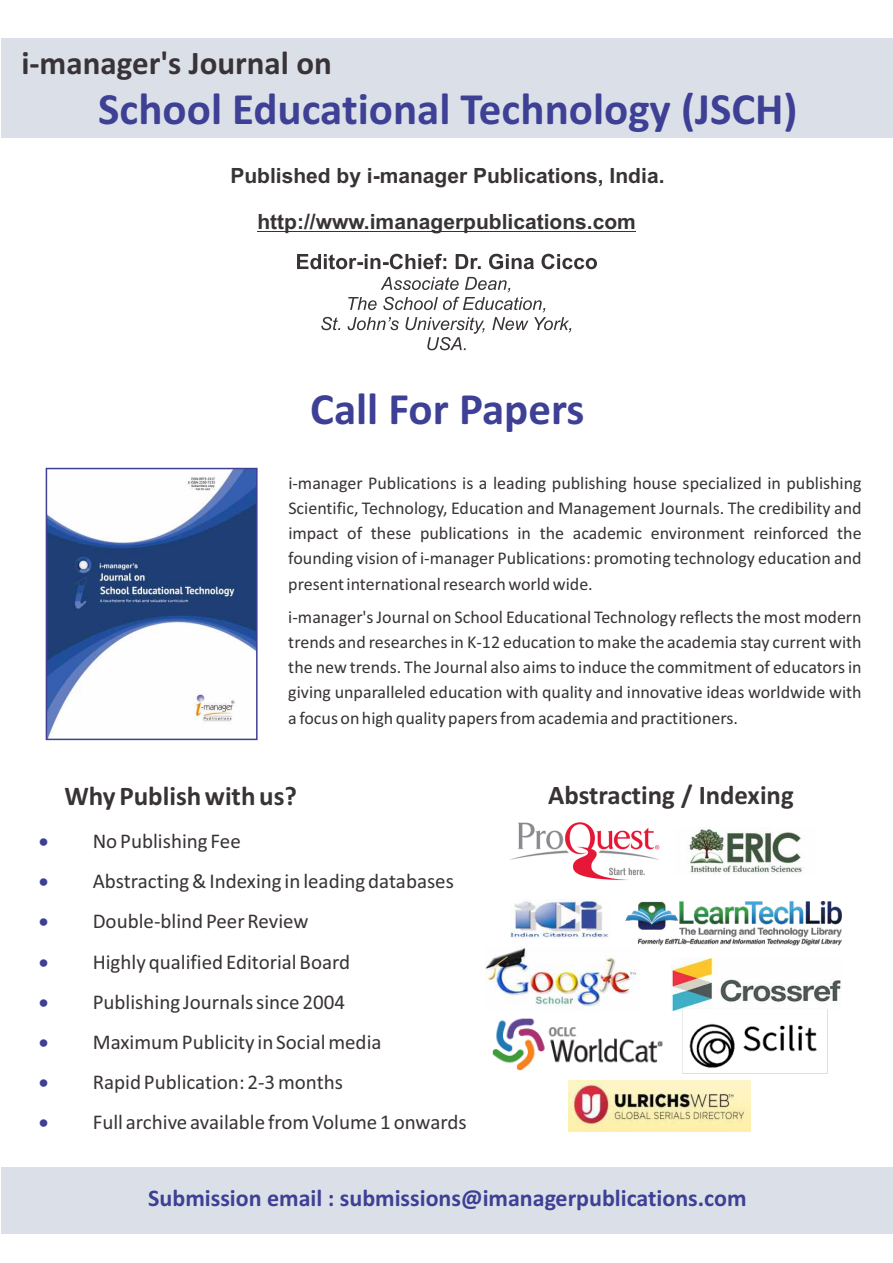
<style>
.page{position:relative;width:893px;height:1263px;background:#fff}
.page>*{position:absolute;margin:0;border:0;box-sizing:border-box;transform-origin:0 0}
.t1{font:700 45px "Calibri";color:#3d4094}
.t2{font:700 33px "Calibri";color:#383336}
.t3{font:700 27px "Calibri";color:#383336}
.t4{font:700 26.85px "Calibri";color:#383336}
.t5{font:700 24px "Calibri";color:#3d4094}
.t6{font:21px "Calibri";color:#383336}
.t7{font:700 21px/45.6px "Arial";color:#383336;text-align:center}
.t8{font:18px/25.2px "Calibri";color:#383336;text-align:justify}
.s1{color:#3d4094}
</style>
<div class="page">
<img style="left:510px;top:822px;width:150px;height:59px">
<div style="left:1px;top:38px;width:891px;height:99px;background:#dbe0e8"></div>
<hr style="left:257px;top:231px;width:379px;height:1px;background:#383336">
<svg style="left:297px;top:254px;width:300px;height:96px"></svg>
<img style="left:486px;top:947px;width:151px;height:60px">
<img style="left:672px;top:958px;width:169px;height:52px">
<img style="left:626px;top:901px;width:216px;height:49px">
<img style="left:511px;top:899px;width:98px;height:39px">
<img style="left:492px;top:1018px;width:171px;height:52px">
<div style="left:1px;top:1167px;width:891px;height:67px;background:#dbe0e8"></div>
<img style="left:689px;top:827px;width:115px;height:46px">
<img style="left:680px;top:1006px;width:151px;height:68px">
<img style="left:49px;top:471px;width:206px;height:265px">
<div style="left:46px;top:468px;width:212px;height:272px;border:2px solid #3d4094"></div>
<img style="left:569px;top:1081px;width:181px;height:50px">
<h2 class="t2" style="left:21px;top:50px;width:312px">i‐manager's Journal on</h2>
<h1 class="t1" style="left:98px;top:90px;width:701px">School Educational Technology (JSCH)</h1>
<p class="t7" style="left:230px;top:155px;width:436px">Published by i-manager Publications, India. http://www.imanagerpublications.com</p>
<h1 class="t1" style="left:310px;top:390px;width:276px">Call For Papers</h1>
<p class="t8" style="left:288px;top:471px;width:575px">i‐manager Publications is a leading publishing house specialized in publishing Scientific, Technology, Education and Management Journals. The credibility and impact of these publications in the academic environment reinforced the founding vision of i‐manager Publications: promoting technology education and present international research world wide.</p>
<p class="t8" style="left:288px;top:605px;width:575px">i‐manager's Journal on School Educational Technology reflects the most modern trends and researches in K‐12 education to make the academia stay current with the new trends. The Journal also aims to induce the commitment of educators in giving unparalleled education with quality and innovative ideas worldwide with a focus on high quality papers from academia and practitioners.</p>
<h3 class="t3" style="left:64px;top:785px;width:234px">Why Publish with us?</h3>
<h3 class="t4" style="left:548px;top:784px;width:247px">Abstracting / Indexing</h3>
<p class="t6" style="left:39px;top:832px;width:204px"><span class="s1">•</span> No Publishing Fee</p>
<p class="t6" style="left:39px;top:872px;width:417px"><span class="s1">•</span> Abstracting &amp; Indexing in leading databases</p>
<p class="t6" style="left:39px;top:913px;width:271px"><span class="s1">•</span> Double‐blind Peer Review</p>
<p class="t6" style="left:39px;top:953px;width:313px"><span class="s1">•</span> Highly qualified Editorial Board</p>
<p class="t6" style="left:39px;top:993px;width:308px"><span class="s1">•</span> Publishing Journals since 2004</p>
<p class="t6" style="left:39px;top:1033px;width:344px"><span class="s1">•</span> Maximum Publicity in Social media</p>
<p class="t6" style="left:39px;top:1073px;width:306px"><span class="s1">•</span> Rapid Publication: 2‐3 months</p>
<p class="t6" style="left:39px;top:1113px;width:430px"><span class="s1">•</span> Full archive available from Volume 1 onwards</p>
<h3 class="t5" style="left:148px;top:1188px;width:600px">Submission email : submissions@imanagerpublications.com</h3>
</div>
